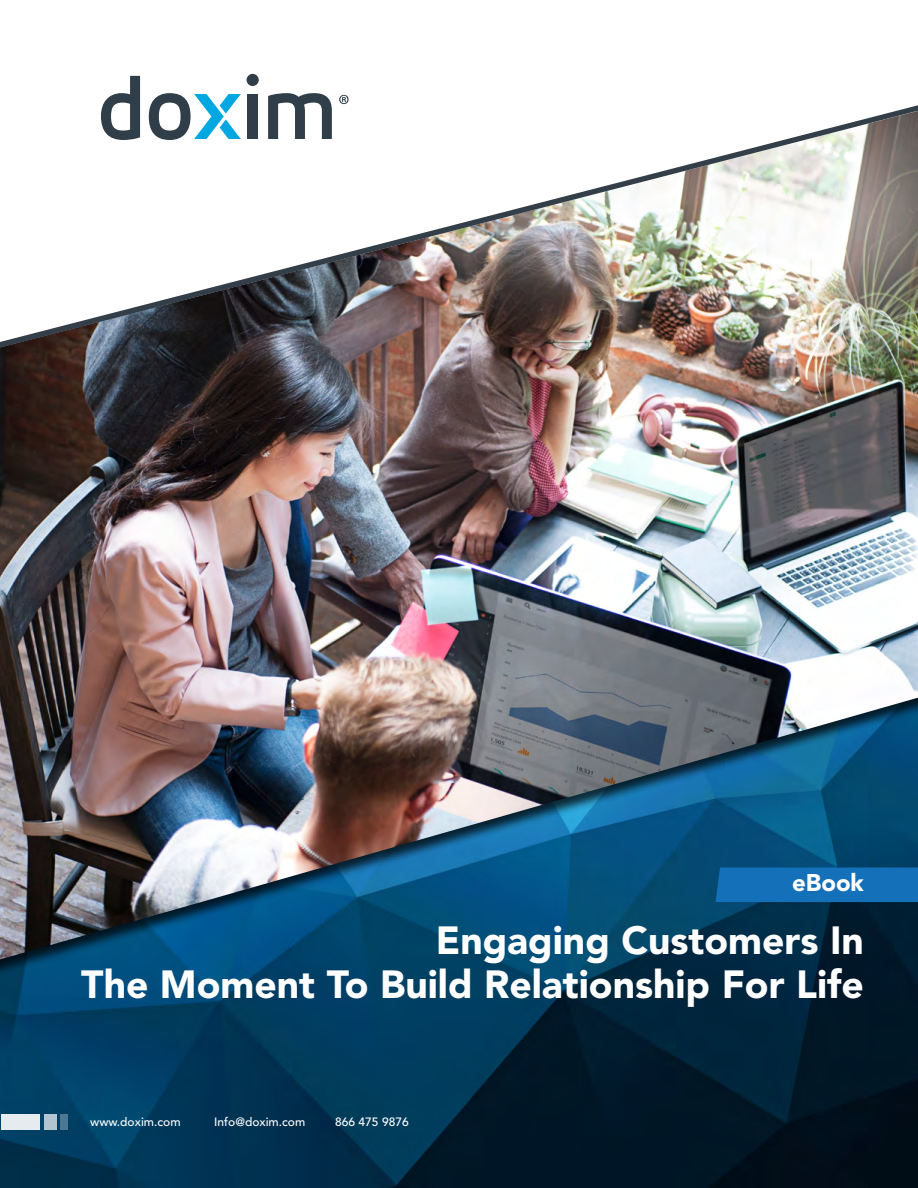
<style>
.page{position:relative;width:918px;height:1188px;background:#fff}
.page>*{position:absolute;margin:0;border:0;box-sizing:border-box;transform-origin:0 0}
.t1{font:900 39px "Avenir LT Std";color:#fff}
.t2{font:900 24px "Avenir LT Std";color:#fff}
.t3{font:500 12px "Avenir LT Std";color:#fff}
</style>
<div class="page">
<img style="left:0;top:981px;width:918px;height:207px">
<div style="left:2px;top:1115px;width:38px;height:15px;background:#e5ebef"></div>
<div style="left:44px;top:1115px;width:12px;height:15px;background:#b2c5cf"></div>
<div style="left:60px;top:1115px;width:7px;height:15px;background:#4c7791"></div>
<div style="left:0;top:100px;width:918px;height:881px;background:#000;opacity:.75"></div>
<img style="left:0;top:348px;width:918px;height:611px">
<svg style="left:101px;top:76px;width:39px;height:29px"></svg>
<div style="left:248px;top:94px;width:10px;height:45px;background:#303e49"></div>
<svg style="left:268px;top:93px;width:64px;height:12px"></svg>
<svg style="left:149px;top:93px;width:92px;height:12px"></svg>
<div style="left:247px;top:74px;width:12px;height:12px;background:#303e49;border-radius:50%"></div>
<svg style="left:339px;top:95px;width:10px;height:9px"></svg>
<img style="left:0;top:105px;width:918px;height:243px">
<div style="left:716px;top:868px;width:202px;height:34px;background:#1471b9"></div>
<p class="t2" style="left:792px;top:869px;width:73px">eBook</p>
<p class="t1" style="left:436px;top:917px;width:430px">Engaging Customers In</p>
<p class="t1" style="left:81px;top:961px;width:784px">The Moment To Build Relationship For Life</p>
<p class="t3" style="left:90px;top:1115px;width:92px">www.doxim.com</p>
<p class="t3" style="left:214px;top:1115px;width:92px">Info@doxim.com</p>
<p class="t3" style="left:335px;top:1115px;width:75px">866 475 9876</p>
</div>
